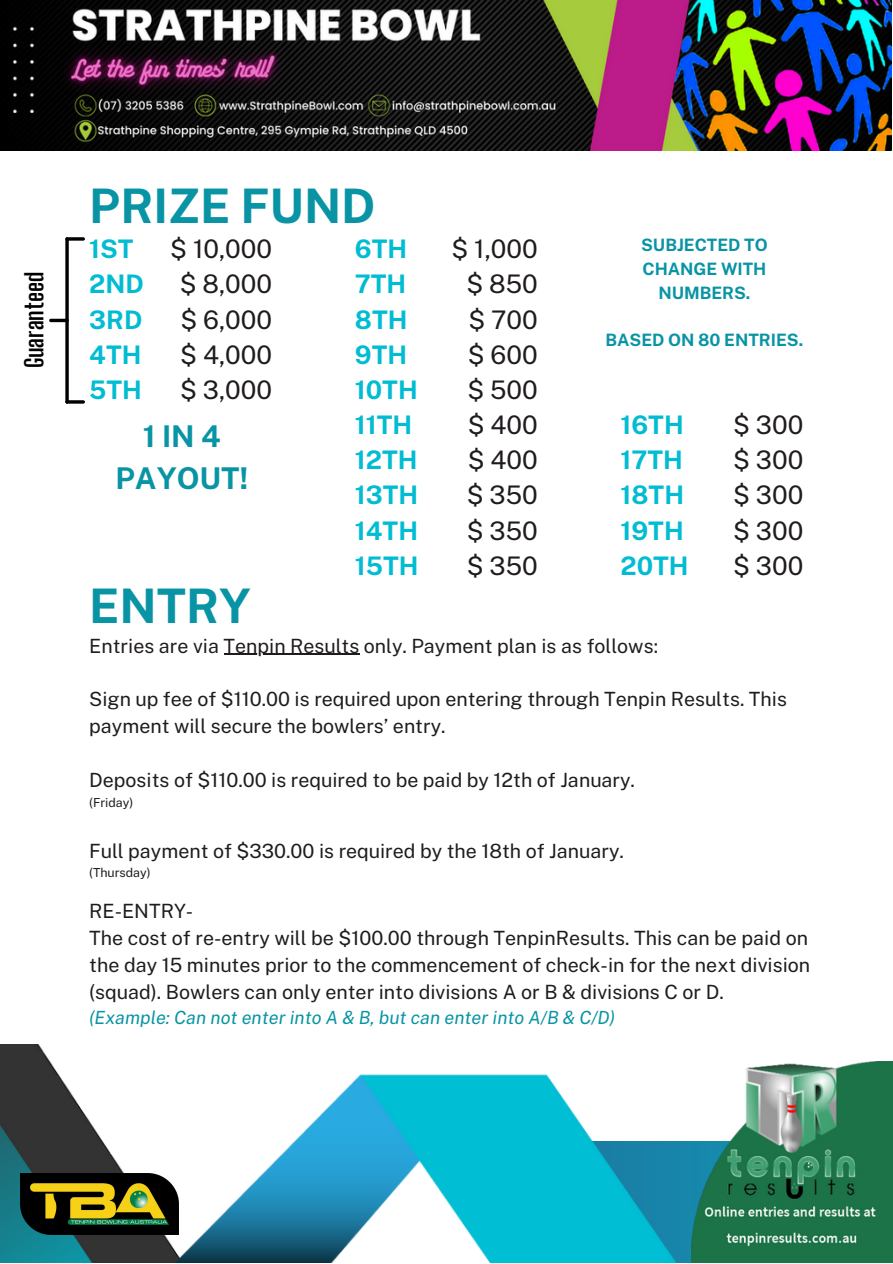
<style>
.page{position:relative;width:893px;height:1264px;background:#fff}
.page>*{position:absolute;margin:0;border:0;box-sizing:border-box;transform-origin:0 0}
.t1{font:700 47.55px "Public Sans";color:#0894a4}
.t2{font:700 30px/41.8px "Public Sans";color:#0894a4;text-align:center}
.t3{font:25.5px "Public Sans";color:#1f1b1f}
.t4{font:700 25.5px "Public Sans";color:#01bcd2}
.t5{font:700 24.15px "Big Shoulders Display";color:#000}
.t6{font:19.65px/26.8px "Public Sans";color:#1f1b1f}
.t7{font:italic 18.15px "Public Sans";color:#0894a4}
.t8{font:700 17.1px/23.7px "Public Sans";color:#0894a4;text-align:center}
.t9{font:12.45px "Public Sans";color:#1f1b1f}
</style>
<div class="page">
<img style="left:0;top:0;width:891px;height:151px">
<img style="left:0;top:1044px;width:691px;height:218px">
<img style="left:691px;top:1061px;width:201px;height:201px">
<svg style="left:65px;top:237px;width:20px;height:4px"></svg>
<svg style="left:65px;top:237px;width:4px;height:166px"></svg>
<hr style="left:65px;top:400px;width:20px;height:3px;background:#000;border-radius:2px">
<hr style="left:49px;top:319px;width:20px;height:3px;background:#000;border-radius:2px">
<hr style="left:224px;top:653px;width:135px;height:1px;background:#1f1b1f">
<img style="left:21px;top:1173px;width:157px;height:61px">
<p class="t5" style="left:20px;top:368px;width:98px;rotate:-90deg">Guaranteed</p>
<p class="t1" style="left:89px;top:178px;width:288px">PRIZE FUND</p>
<p class="t4" style="left:89px;top:234px;width:46px">1ST</p>
<p class="t4" style="left:89px;top:269px;width:56px">2ND</p>
<p class="t4" style="left:89px;top:304px;width:55px">3RD</p>
<p class="t4" style="left:89px;top:339px;width:54px">4TH</p>
<p class="t4" style="left:89px;top:375px;width:54px">5TH</p>
<p class="t3" style="left:170px;top:234px;width:103px">$ 10,000</p>
<p class="t3" style="left:180px;top:269px;width:94px">$ 8,000</p>
<p class="t3" style="left:180px;top:304px;width:93px">$ 6,000</p>
<p class="t3" style="left:180px;top:339px;width:93px">$ 4,000</p>
<p class="t3" style="left:180px;top:375px;width:93px">$ 3,000</p>
<p class="t4" style="left:355px;top:234px;width:54px">6TH</p>
<p class="t4" style="left:355px;top:269px;width:53px">7TH</p>
<p class="t4" style="left:355px;top:304px;width:54px">8TH</p>
<p class="t4" style="left:355px;top:339px;width:54px">9TH</p>
<p class="t4" style="left:355px;top:375px;width:64px">10TH</p>
<p class="t4" style="left:355px;top:410px;width:59px">11TH</p>
<p class="t4" style="left:355px;top:445px;width:64px">12TH</p>
<p class="t4" style="left:355px;top:480px;width:65px">13TH</p>
<p class="t4" style="left:355px;top:515px;width:65px">14TH</p>
<p class="t4" style="left:355px;top:550px;width:65px">15TH</p>
<p class="t2" style="left:115px;top:415px;width:134px">1IN4<br>PAYOUT!</p>
<p class="t3" style="left:451px;top:234px;width:88px">$ 1,000</p>
<p class="t3" style="left:466px;top:269px;width:73px">$ 850</p>
<p class="t3" style="left:468px;top:304px;width:71px">$ 700</p>
<p class="t3" style="left:468px;top:339px;width:71px">$ 600</p>
<p class="t3" style="left:467px;top:375px;width:72px">$ 500</p>
<p class="t3" style="left:467px;top:410px;width:72px">$ 400</p>
<p class="t3" style="left:467px;top:445px;width:72px">$ 400</p>
<p class="t3" style="left:467px;top:480px;width:72px">$ 350</p>
<p class="t3" style="left:467px;top:515px;width:72px">$ 350</p>
<p class="t3" style="left:467px;top:550px;width:72px">$ 350</p>
<p class="t8" style="left:641px;top:233px;width:128px">SUBJECTED TO<br>CHANGE WITH<br>NUMBERS.</p>
<p class="t8" style="left:605px;top:328px;width:199px">BASED ON 80 ENTRIES.</p>
<p class="t4" style="left:620px;top:410px;width:65px">16TH</p>
<p class="t4" style="left:620px;top:445px;width:64px">17TH</p>
<p class="t4" style="left:620px;top:480px;width:65px">18TH</p>
<p class="t4" style="left:620px;top:515px;width:65px">19TH</p>
<p class="t4" style="left:620px;top:550px;width:70px">20TH</p>
<p class="t3" style="left:733px;top:410px;width:72px">$ 300</p>
<p class="t3" style="left:733px;top:445px;width:72px">$ 300</p>
<p class="t3" style="left:733px;top:480px;width:72px">$ 300</p>
<p class="t3" style="left:733px;top:515px;width:72px">$ 300</p>
<p class="t3" style="left:733px;top:550px;width:72px">$ 300</p>
<p class="t1" style="left:89px;top:577px;width:163px">ENTRY</p>
<p class="t6" style="left:89px;top:632px;width:570px">Entries are via Tenpin Results only. Payment plan is as follows:</p>
<p class="t6" style="left:89px;top:686px;width:699px">Sign up fee of $110.00 is required upon entering through Tenpin Results. This payment will secure the bowlers’ entry.</p>
<p class="t6" style="left:89px;top:766px;width:547px">Deposits of $110.00 is required to be paid by 12th of January.</p>
<p class="t9" style="left:89px;top:795px;width:46px">(Friday)</p>
<p class="t6" style="left:89px;top:837px;width:536px">Full payment of $330.00 is required by the 18th of January.</p>
<p class="t9" style="left:89px;top:865px;width:63px">(Thursday)</p>
<p class="t6" style="left:89px;top:897px;width:106px">RE-ENTRY-</p>
<p class="t6" style="left:89px;top:924px;width:722px;text-align:justify">The cost of re-entry will be $100.00 through TenpinResults. This can be paid on the day 15 minutes prior to the commencement of check-in for the next division (squad). Bowlers can only enter into divisions A or B &amp; divisions C or D.</p>
<p class="t7" style="left:89px;top:1007px;width:527px">(Example: Can not enter into A &amp; B, but can enter into A/B &amp; C/D)</p>
</div>
